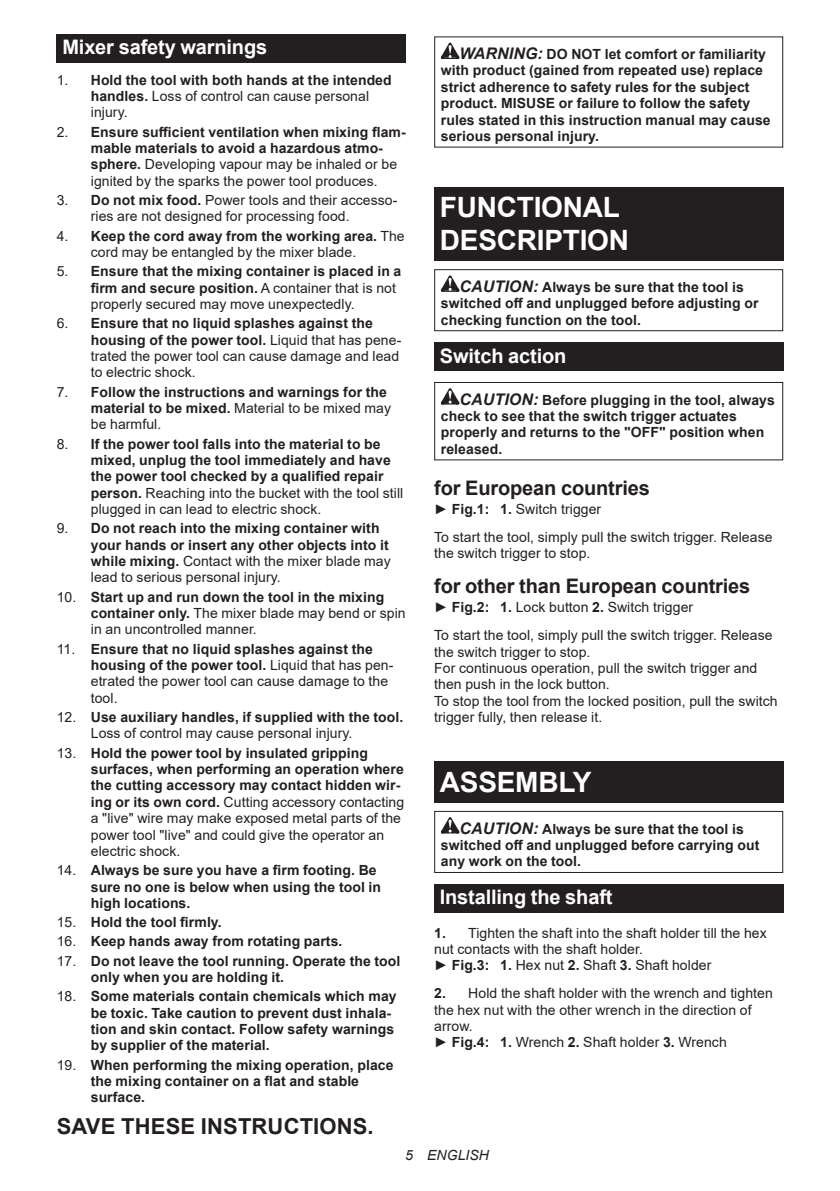
<style>
.page{position:relative;width:840px;height:1191px;background:#fff}
.page>*{position:absolute;margin:0;border:0;box-sizing:border-box;transform-origin:0 0}
.t1{font:700 28px/32.8px "Arial";letter-spacing:-.01em;color:#fff}
.t2{font:700 22px "Arial";letter-spacing:.005em;color:#231f20}
.t3{font:700 20px "Arial";letter-spacing:-.01em;color:#fff}
.t4{font:700 20px "Arial";letter-spacing:-.01em;color:#231f20}
.t5{font:700 14px/16.4px "Arial";letter-spacing:.005em;color:#231f20}
.t6{font:14px/16.4px "Arial";letter-spacing:.005em;color:#231f20}
.t7{font:italic 14px "Arial";letter-spacing:.005em;color:#231f20}
.s1{font-weight:400}
.s2{font-weight:700}
.s3{font-style:italic;font-size:16px}
</style>
<div class="page">
<div style="left:57px;top:34px;width:348px;height:29px;background:#231f20"></div>
<svg style="left:440px;top:43px;width:19px;height:16px"></svg>
<div style="left:434px;top:187px;width:348px;height:74px;background:#231f20"></div>
<svg style="left:440px;top:275px;width:19px;height:17px"></svg>
<div style="left:434px;top:269px;width:348px;height:62px;border:1px solid #231f20"></div>
<div style="left:434px;top:342px;width:348px;height:29px;background:#231f20"></div>
<svg style="left:440px;top:388px;width:19px;height:16px"></svg>
<div style="left:434px;top:382px;width:348px;height:78px;border:1px solid #231f20"></div>
<div style="left:434px;top:762px;width:348px;height:41px;background:#231f20"></div>
<svg style="left:440px;top:817px;width:19px;height:16px"></svg>
<div style="left:434px;top:811px;width:348px;height:62px;border:1px solid #231f20"></div>
<div style="left:434px;top:884px;width:348px;height:28px;background:#231f20"></div>
<h3 class="t3" style="left:62px;top:33px;width:206px">Mixer safety warnings</h3>
<p class="t5" style="left:91px;top:72px;width:302px;text-indent:-34px"><span class="s1">1.</span> Hold the tool with both hands at the intended handles. <span class="s1">Loss of control can cause personal injury.</span></p>
<p class="t5" style="left:91px;top:124px;width:316px;text-indent:-34px"><span class="s1">2.</span> Ensure sufficient ventilation when mixing flam&shy;mable materials to avoid a hazardous atmo&shy;sphere. <span class="s1">Developing vapour may be inhaled or be ignited by the sparks the power tool produces.</span></p>
<p class="t6" style="left:91px;top:192px;width:308px;text-indent:-34px">3. <span class="s2">Do not mix food.</span> Power tools and their accesso&shy;ries are not designed for processing food.</p>
<p class="t6" style="left:91px;top:227px;width:315px;text-indent:-34px">4. <span class="s2">Keep the cord away from the working area.</span> The cord may be entangled by the mixer blade.</p>
<p class="t5" style="left:91px;top:263px;width:312px;text-indent:-34px"><span class="s1">5.</span> Ensure that the mixing container is placed in a firm and secure position. <span class="s1">A container that is not properly secured may move unexpectedly.</span></p>
<p class="t6" style="left:91px;top:315px;width:312px;text-indent:-34px">6. <span class="s2">Ensure that no liquid splashes against the housing of the power tool.</span> Liquid that has pene&shy;trated the power tool can cause damage and lead to electric shock.</p>
<p class="t5" style="left:91px;top:383px;width:302px;text-indent:-34px"><span class="s1">7.</span> Follow the instructions and warnings for the material to be mixed. <span class="s1">Material to be mixed may be harmful.</span></p>
<p class="t5" style="left:91px;top:435px;width:314px;text-indent:-34px"><span class="s1">8.</span> If the power tool falls into the material to be mixed, unplug the tool immediately and have the power tool checked by a qualified repair person. <span class="s1">Reaching into the bucket with the tool still plugged in can lead to electric shock.</span></p>
<p class="t5" style="left:91px;top:520px;width:301px;text-indent:-34px"><span class="s1">9.</span> Do not reach into the mixing container with your hands or insert any other objects into it while mixing. <span class="s1">Contact with the mixer blade may lead to serious personal injury.</span></p>
<p class="t6" style="left:91px;top:588px;width:316px;text-indent:-34px">10. <span class="s2">Start up and run down the tool in the mixing container only.</span> The mixer blade may bend or spin in an uncontrolled manner.</p>
<p class="t6" style="left:91px;top:640px;width:304px;text-indent:-34px">11. <span class="s2">Ensure that no liquid splashes against the housing of the power tool.</span> Liquid that has pen&shy;etrated the power tool can cause damage to the tool.</p>
<p class="t5" style="left:91px;top:709px;width:314px;text-indent:-34px"><span class="s1">12.</span> Use auxiliary handles, if supplied with the tool.<br><span class="s1">Loss of control may cause personal injury.</span></p>
<p class="t5" style="left:91px;top:744px;width:315px;text-indent:-34px"><span class="s1">13.</span> Hold the power tool by insulated gripping surfaces, when performing an operation where the cutting accessory may contact hidden wir&shy;ing or its own cord. <span class="s1">Cutting accessory contacting a "live" wire may make exposed metal parts of the power tool "live" and could give the operator an electric shock.</span></p>
<p class="t5" style="left:91px;top:862px;width:291px;text-indent:-34px"><span class="s1">14.</span> Always be sure you have a firm footing. Be sure no one is below when using the tool in high locations.</p>
<p class="t5" style="left:57px;top:914px;width:166px"><span class="s1">15.</span> Hold the tool firmly.</p>
<p class="t5" style="left:57px;top:933px;width:287px"><span class="s1">16.</span> Keep hands away from rotating parts.</p>
<p class="t5" style="left:91px;top:952px;width:311px;text-indent:-34px"><span class="s1">17.</span> Do not leave the tool running. Operate the tool only when you are holding it.</p>
<p class="t5" style="left:91px;top:988px;width:307px;text-indent:-34px"><span class="s1">18.</span> Some materials contain chemicals which may be toxic. Take caution to prevent dust inhala&shy;tion and skin contact. Follow safety warnings by supplier of the material.</p>
<p class="t5" style="left:91px;top:1056px;width:304px;text-indent:-34px"><span class="s1">19.</span> When performing the mixing operation, place the mixing container on a flat and stable surface.</p>
<h2 class="t2" style="left:57px;top:1110px;width:318px">SAVE THESE INSTRUCTIONS.</h2>
<p class="t5" style="left:440px;top:46px;width:331px;text-indent:19px"><span class="s3">WARNING:</span> DO NOT let comfort or familiarity with product (gained from repeated use) replace strict adherence to safety rules for the subject product. MISUSE or failure to follow the safety rules stated in this instruction manual may cause serious personal injury.</p>
<h1 class="t1" style="left:439px;top:191px;width:191px">FUNCTIONAL<br>DESCRIPTION</h1>
<p class="t5" style="left:440px;top:279px;width:319px;text-indent:19px"><span class="s3">CAUTION:</span> Always be sure that the tool is switched off and unplugged before adjusting or checking function on the tool.</p>
<h3 class="t3" style="left:439px;top:341px;width:128px">Switch action</h3>
<p class="t5" style="left:440px;top:391px;width:335px;text-indent:19px"><span class="s3">CAUTION:</span> Before plugging in the tool, always check to see that the switch trigger actuates properly and returns to the "OFF" position when released.</p>
<h3 class="t4" style="left:434px;top:474px;width:217px">for European countries</h3>
<p class="t6" style="left:434px;top:495px;width:340px;line-height:27.8px">► <span class="s2">Fig.1: 1.</span> Switch trigger<br>To start the tool, simply pull the switch trigger. Release</p>
<p class="t6" style="left:434px;top:545px;width:158px">the switch trigger to stop.</p>
<h3 class="t4" style="left:434px;top:572px;width:317px">for other than European countries</h3>
<p class="t6" style="left:434px;top:593px;width:340px;line-height:27.8px">► <span class="s2">Fig.2: 1.</span> Lock button <span class="s2">2.</span> Switch trigger<br>To start the tool, simply pull the switch trigger. Release</p>
<p class="t6" style="left:434px;top:643px;width:345px">the switch trigger to stop.<br>For continuous operation, pull the switch trigger and then push in the lock button.<br>To stop the tool from the locked position, pull the switch trigger fully, then release it.</p>
<h1 class="t1" style="left:439px;top:765px;width:153px">ASSEMBLY</h1>
<p class="t5" style="left:440px;top:820px;width:320px;text-indent:19px"><span class="s3">CAUTION:</span> Always be sure that the tool is switched off and unplugged before carrying out any work on the tool.</p>
<h3 class="t3" style="left:439px;top:883px;width:174px">Installing the shaft</h3>
<p class="t6" style="left:434px;top:924px;width:334px"><span class="s2">1.</span> Tighten the shaft into the shaft holder till the hex nut contacts with the shaft holder.<br>► <span class="s2">Fig.3: 1.</span> Hex nut <span class="s2">2.</span> Shaft <span class="s2">3.</span> Shaft holder</p>
<p class="t6" style="left:434px;top:985px;width:340px"><span class="s2">2.</span> Hold the shaft holder with the wrench and tighten the hex nut with the other wrench in the direction of arrow.<br>► <span class="s2">Fig.4: 1.</span> Wrench <span class="s2">2.</span> Shaft holder <span class="s2">3.</span> Wrench</p>
<p class="t7" style="left:405px;top:1146px;width:85px">5 ENGLISH</p>
</div>
